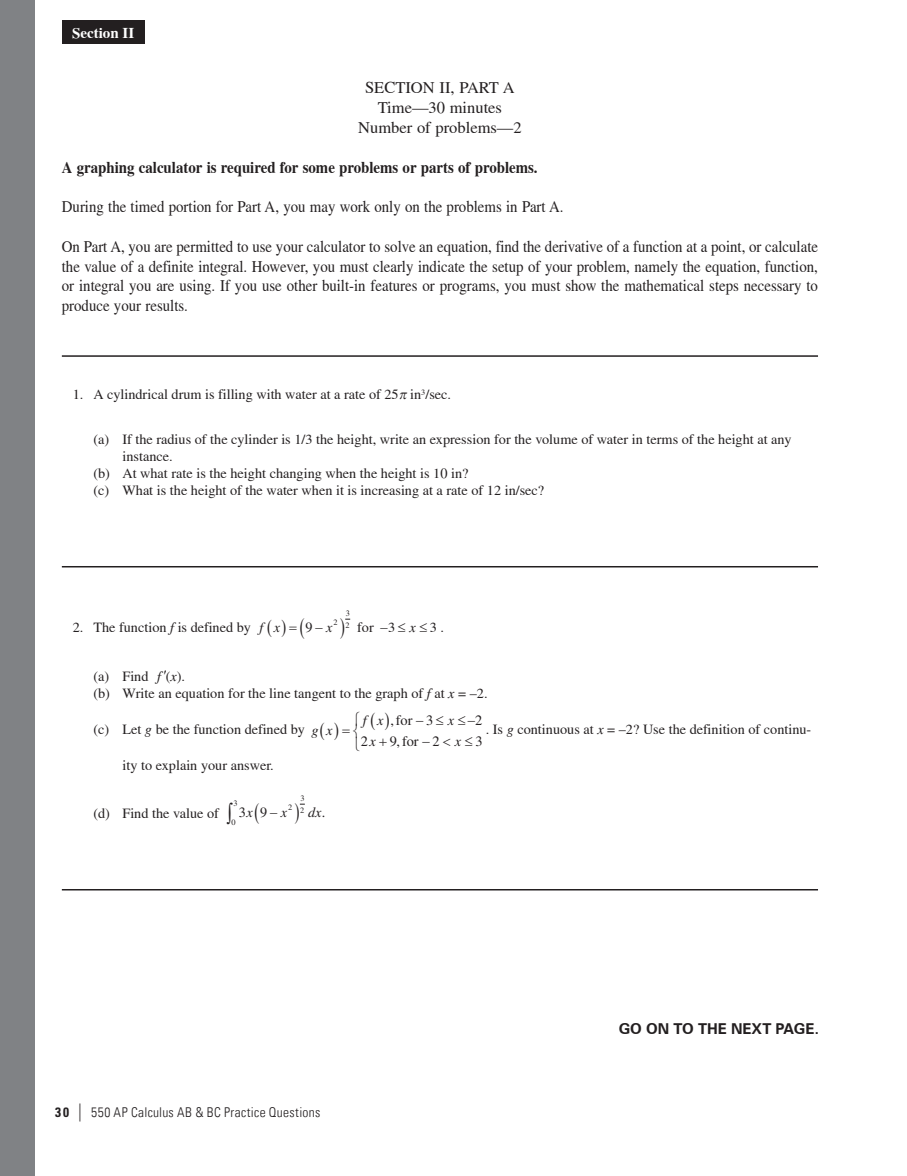
<style>
.page{position:relative;width:907px;height:1176px;background:#fff}
.page>*{position:absolute;margin:0;border:0;box-sizing:border-box;transform-origin:0 0}
.t1{font:16.5px/19.8px "Times";color:#231f20;text-align:justify;scale:.9 1}
.t2{font:700 16.5px "Times";color:#231f20;scale:.9 1}
.t3{font:16.5px/19.8px "Times";color:#231f20;text-align:center}
.t4{font:700 15px "Zurich BT";color:#231f20}
.t5{font:700 15px "Times";color:#fff}
.t6{font:14.4px/21.5px "Times";letter-spacing:-.005em;color:#231f20}
.t7{font:italic 14.4px "Times LT";color:#231f20}
.t8{font:14.25px/17.1px "Times";color:#231f20}
.t9{font:italic 14.25px "Times LT";color:#231f20}
.t10{font:300 condensed 13.5px "Univers LT";letter-spacing:.025em;color:#231f20}
.t11{font:8.25px/11.7px "Times";color:#231f20}
.s1{font-family:"Times LT";font-style:italic}
.s2{font-family:"Times LT";font-style:italic;font-size:14.4px}
.s3{font-family:"Times";font-style:normal}
.s4{font-family:"Univers LT Std";font-weight:700}
.s5{font-weight:400;font-size:18px}
</style>
<div class="page">
<div style="left:0;top:0;width:35px;height:1176px;background:#808285"></div>
<div style="left:62px;top:21px;width:82px;height:23px;background:#231f20"></div>
<hr style="left:62px;top:355px;width:756px;height:2px;background:#231f20">
<hr style="left:62px;top:566px;width:756px;height:1px;background:#231f20">
<hr style="left:62px;top:889px;width:756px;height:1px;background:#231f20">
<p class="t5" style="left:72px;top:24px;width:64px">Section II</p>
<p class="t3" style="left:358px;top:78px;width:165px">SECTION II, PART A<br>Time—30 minutes<br>Number of problems—2</p>
<p class="t2" style="left:62px;top:157px;width:530px">A graphing calculator is required for some problems or parts of problems.</p>
<p class="t1" style="left:62px;top:197px;width:559px">During the timed portion for Part A, you may work only on the problems in Part A.</p>
<p class="t1" style="left:62px;top:236px;width:841px">On Part A, you are permitted to use your calculator to solve an equation, find the derivative of a function at a point, or calculate the value of a definite integral. However, you must clearly indicate the setup of your problem, namely the equation, function, or integral you are using. If you use other built-in features or programs, you must show the mathematical steps necessary to produce your results.</p>
<p class="t8" style="left:73px;top:386px;width:380px">1. A cylindrical drum is filling with water at a rate of 25 in<sup>3</sup>/sec.</p>
<p class="t8" style="left:93px;top:430px;width:699px">(a) If the radius of the cylinder is 1/3 the height, write an expression for the volume of water in terms of the height at any</p>
<p class="t8" style="left:122px;top:447px;width:52px">instance.</p>
<p class="t8" style="left:93px;top:464px;width:376px">(b) At what rate is the height changing when the height is 10 in?</p>
<p class="t8" style="left:93px;top:481px;width:452px">(c) What is the height of the water when it is increasing at a rate of 12 in/sec?</p>
<p class="t11" style="left:346px;top:607px;width:6px">3</p>
<p class="t8" style="left:345px;top:618px;width:100px"><sup>2</sup> for − ≤<span class="s1">x</span> ≤ .</p>
<p class="t8" style="left:73px;top:618px;width:209px">2. The function <span class="s1">f</span> is defined by <span class="s1">f x</span></p>
<p class="t8" style="left:305px;top:618px;width:34px">9 <span class="s1">x</span><sup>2</sup></p>
<p class="t8" style="left:388px;top:618px;width:9px">3</p>
<p class="t8" style="left:430px;top:618px;width:9px">3</p>
<p class="t8" style="left:93px;top:668px;width:396px">(a) Find <span class="s1">f</span> (<span class="s1">x</span>).<br>(b) Write an equation for the line tangent to the graph of <span class="s1">f</span> at <span class="s1">x</span> = –2.</p>
<p class="t8" style="left:93px;top:721px;width:241px">(c) Let <span class="s1">g</span> be the function defined by <span class="s2">g x</span></p>
<p class="t6" style="left:390px;top:709px;width:94px">,for − ≤ ≤−2<br>9,for − 2</p>
<p class="t7" style="left:363px;top:712px;width:22px">f x</p>
<p class="t7" style="left:448px;top:712px;width:8px">x</p>
<p class="t6" style="left:361px;top:730px;width:16px">2<span class="s1">x</span></p>
<p class="t7" style="left:455px;top:733px;width:29px">x ≤<span class="s3">3</span></p>
<p class="t6" style="left:426px;top:709px;width:9px">3</p>
<p class="t8" style="left:485px;top:721px;width:327px">. Is <span class="s1">g</span> continuous at <span class="s1">x</span> = –2? Use the definition of continu-</p>
<p class="t8" style="left:122px;top:757px;width:153px">ity to explain your answer.</p>
<p class="t8" style="left:93px;top:804px;width:127px">(d) Find the value of</p>
<p class="t8" style="left:239px;top:803px;width:50px">3 9−<span class="s1">x</span></p>
<p class="t11" style="left:288px;top:802px;width:6px">2</p>
<p class="t11" style="left:300px;top:792px;width:6px">3<br>2</p>
<p class="t11" style="left:231px;top:816px;width:6px">0</p>
<p class="t11" style="left:233px;top:797px;width:6px">3</p>
<p class="t9" style="left:246px;top:804px;width:8px">x</p>
<p class="t9" style="left:308px;top:804px;width:19px">dx<span class="s3">.</span></p>
<p class="t10" style="left:55px;top:1104px;width:267px"><span class="s4">3 0</span> <span class="s5">|</span> 550 AP Calculus AB &amp; BC Practice Questions</p>
<p class="t4" style="left:618px;top:1019px;width:202px">GO ON TO THE NEXT PAGE.</p>
</div>
